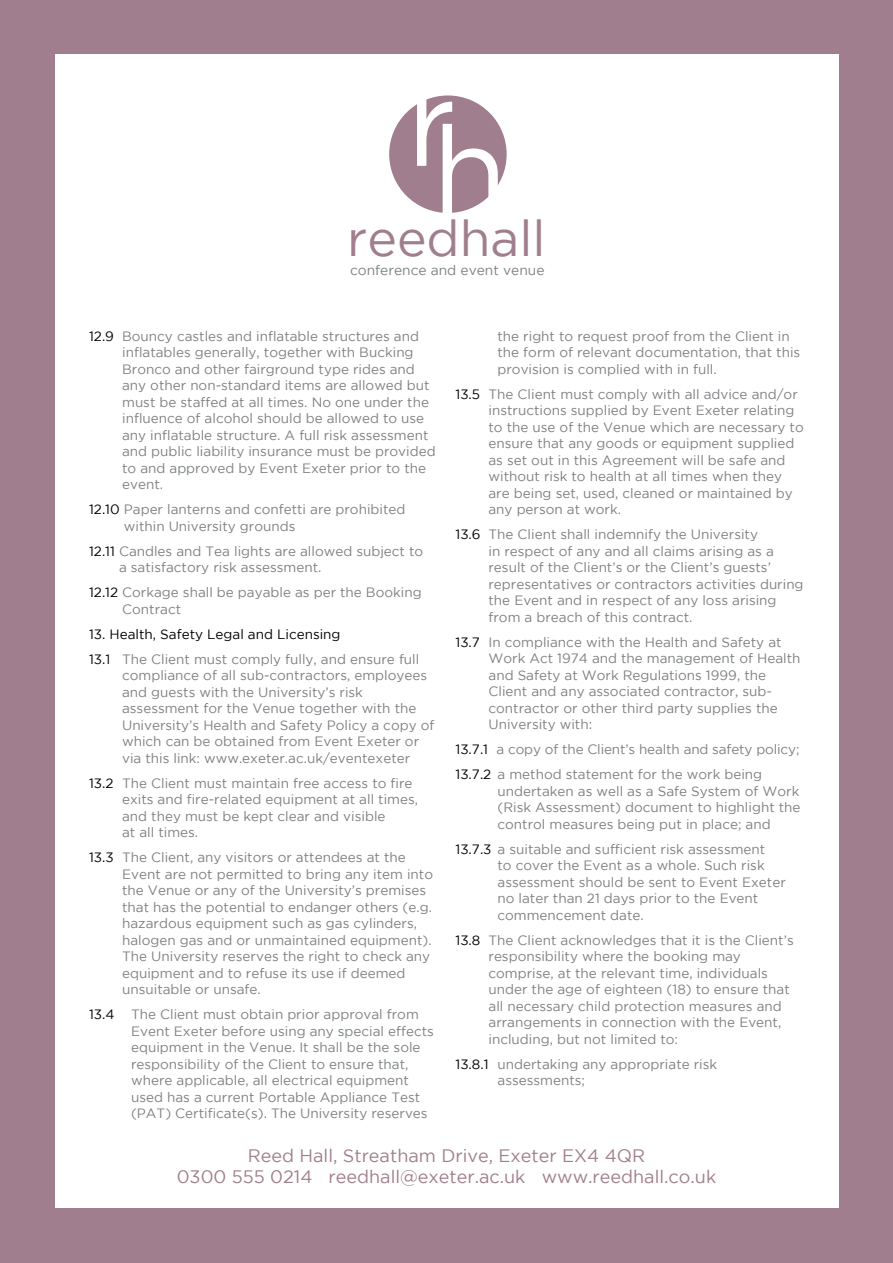
<style>
.page{position:relative;width:893px;height:1263px;background:#a17e8d}
.page>*{position:absolute;margin:0;border:0;box-sizing:border-box;transform-origin:0 0}
.t1{font:49.95px "Gotham";color:#a17e8d}
.t2{font:18px/21px "Gotham";color:#a17e8d;text-align:center}
.t3{font:13.8px "Gotham";color:#7e8083}
.t4{font:13.5px/16.5px "Gotham";color:#7e8083}
.s1{color:#000}
</style>
<div class="page">
<div style="left:55px;top:55px;width:783px;height:1153px;background:#fff"></div>
<div style="left:389px;top:95px;width:118px;height:118px;background:#a17e8d;border-radius:50%"></div>
<svg style="left:417px;top:97px;width:81px;height:116px"></svg>
<h1 class="t1" style="left:347px;top:211px;width:200px">reedhall</h1>
<p class="t3" style="left:350px;top:262px;width:196px">conference and event venue</p>
<p class="t4" style="left:122px;top:328px;width:315px;text-indent:-33px"><span class="s1">12.9</span> Bouncy castles and inflatable structures and inflatables generally, together with Bucking Bronco and other fairground type rides and any other non-standard items are allowed but must be staffed at all times. No one under the influence of alcohol should be allowed to use any inflatable structure. A full risk assessment and public liability insurance must be provided to and approved by Event Exeter prior to the event.</p>
<p class="t4" style="left:124px;top:501px;width:283px;text-indent:-35px"><span class="s1">12.10</span> Paper lanterns and confetti are prohibited within University grounds</p>
<p class="t4" style="left:119px;top:543px;width:306px;text-indent:-30px"><span class="s1">12.11</span> Candles and Tea lights are allowed subject to a satisfactory risk assessment.</p>
<p class="t4" style="left:122px;top:584px;width:301px;text-indent:-33px"><span class="s1">12.12</span> Corkage shall be payable as per the Booking<br>Contract</p>
<p class="t4" style="left:89px;top:621px;width:332px;line-height:25px"><span class="s1">13. Health, Safety Legal and Licensing<br>13.1</span> The Client must comply fully, and ensure full</p>
<p class="t4" style="left:122px;top:667px;width:314px">compliance of all sub-contractors, employees and guests with the University’s risk assessment for the Venue together with the University’s Health and Safety Policy a copy of which can be obtained from Event Exeter or via this link: www.exeter.ac.uk/eventexeter</p>
<p class="t4" style="left:122px;top:774px;width:298px;text-indent:-33px"><span class="s1">13.2</span> The Client must maintain free access to fire exits and fire-related equipment at all times, and they must be kept clear and visible<br>at all times.</p>
<p class="t4" style="left:122px;top:849px;width:312px;text-indent:-33px"><span class="s1">13.3</span> The Client, any visitors or attendees at the Event are not permitted to bring any item into the Venue or any of the University’s premises that has the potential to endanger others (e.g. hazardous equipment such as gas cylinders, halogen gas and or unmaintained equipment).<br>The University reserves the right to check any equipment and to refuse its use if deemed unsuitable or unsafe.</p>
<p class="t4" style="left:131px;top:1006px;width:304px;text-indent:-42px"><span class="s1">13.4</span> The Client must obtain prior approval from Event Exeter before using any special effects equipment in the Venue. It shall be the sole responsibility of the Client to ensure that, where applicable, all electrical equipment used has a current Portable Appliance Test (PAT) Certificate(s). The University reserves</p>
<p class="t4" style="left:497px;top:327px;width:304px">the right to request proof from the Client in the form of relevant documentation, that this provision is complied with in full.</p>
<p class="t4" style="left:488px;top:385px;width:317px;text-indent:-33px"><span class="s1">13.5</span> The Client must comply with all advice and/or instructions supplied by Event Exeter relating to the use of the Venue which are necessary to ensure that any goods or equipment supplied as set out in this Agreement will be safe and without risk to health at all times when they are being set, used, cleaned or maintained by any person at work.</p>
<p class="t4" style="left:488px;top:526px;width:317px;text-indent:-33px"><span class="s1">13.6</span> The Client shall indemnify the University<br>in respect of any and all claims arising as a result of the Client’s or the Client’s guests’ representatives or contractors activities during the Event and in respect of any loss arising from a breach of this contract.</p>
<p class="t4" style="left:488px;top:633px;width:313px;text-indent:-33px"><span class="s1">13.7</span> In compliance with the Health and Safety at Work Act 1974 and the management of Health and Safety at Work Regulations 1999, the Client and any associated contractor, sub&shy;contractor or other third party supplies the University with:</p>
<p class="t4" style="left:455px;top:737px;width:345px;line-height:25px"><span class="s1">13.7.1</span> a copy of the Client’s health and safety policy;<br><span class="s1">13.7.2</span> a method statement for the work being</p>
<p class="t4" style="left:497px;top:782px;width:305px;text-align:justify">undertaken as well as a Safe System of Work (Risk Assessment) document to highlight the control measures being put in place; and</p>
<p class="t4" style="left:497px;top:840px;width:290px;text-indent:-42px"><span class="s1">13.7.3</span> a suitable and sufficient risk assessment<br>to cover the Event as a whole. Such risk assessment should be sent to Event Exeter no later than 21 days prior to the Event commencement date.</p>
<p class="t4" style="left:488px;top:931px;width:307px;text-indent:-33px"><span class="s1">13.8</span> The Client acknowledges that it is the Client’s responsibility where the booking may comprise, at the relevant time, individuals under the age of eighteen (18) to ensure that all necessary child protection measures and arrangements in connection with the Event, including, but not limited to:</p>
<p class="t4" style="left:497px;top:1055px;width:221px;text-indent:-42px"><span class="s1">13.8.1</span> undertaking any appropriate risk assessments;</p>
<h2 class="t2" style="left:177px;top:1145px;width:541px">Reed Hall, Streatham Drive, Exeter EX4 4QR<br>0300 555 0214 reedhall@exeter.ac.uk www.reedhall.co.uk</h2>
</div>
